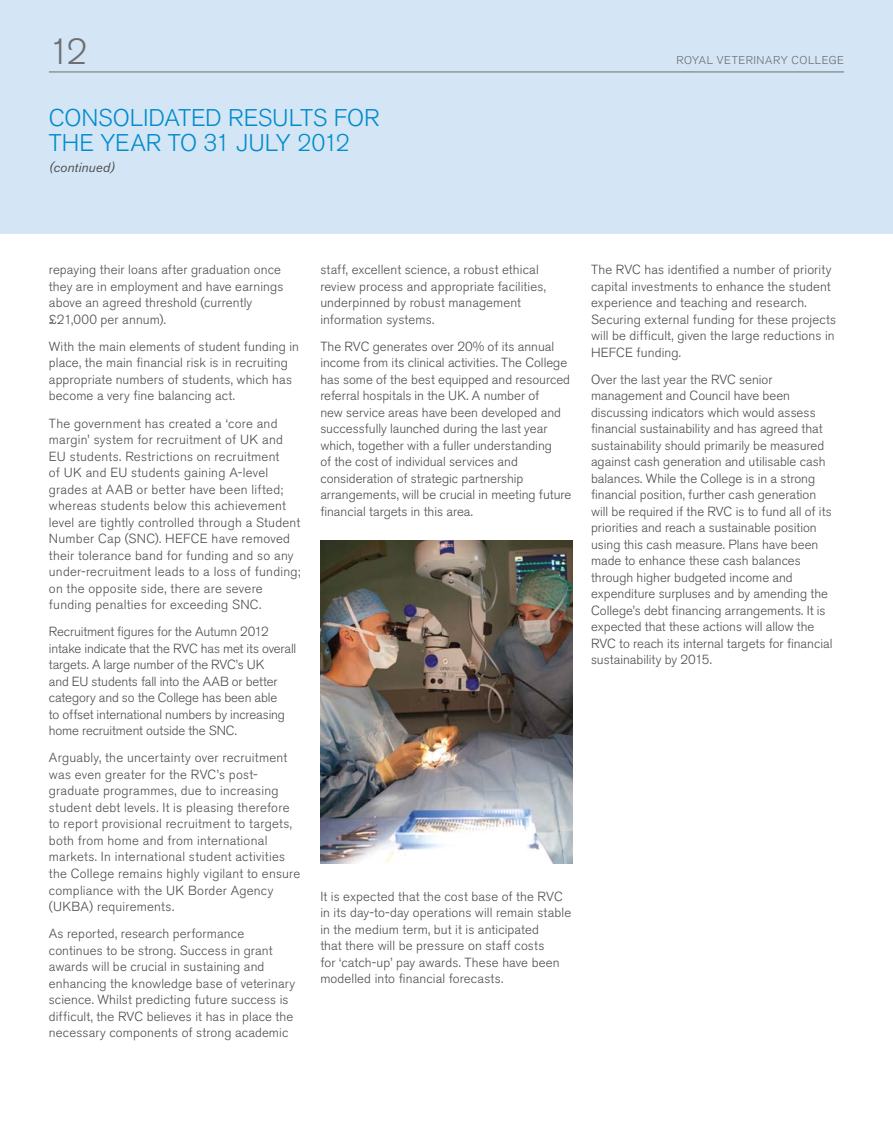
<style>
.page{position:relative;width:893px;height:1123px;background:#fff}
.page>*{position:absolute;margin:0;border:0;box-sizing:border-box;transform-origin:0 0}
.t1{font:300 36px "Akzidenz Grotesk BE";color:#6d6e70}
.t2{font:300 24px/25.5px "Akzidenz Grotesk BE";color:#008dcc}
.t3{font:300 13.2px/16.5px "Akzidenz Grotesk BE";letter-spacing:.01em;color:#4c4c4e}
.t4{font:300 13.2px/16.5px "Akzidenz Grotesk BE";letter-spacing:-.01em;color:#4c4c4e}
.t5{font:italic 13.2px "Akzidenz Grotesk BE";letter-spacing:.01em;color:#4c4c4e}
.t6{font:300 11.25px "Akzidenz Grotesk BE";letter-spacing:.05em;color:#6d6e70}
</style>
<div class="page">
<div style="left:0;top:0;width:893px;height:234px;background:#d4e5f5"></div>
<hr style="left:49px;top:72px;width:795px;height:1px;background:#6d6e70">
<img style="left:320px;top:541px;width:253px;height:322px">
<h1 class="t1" style="left:49px;top:38px;width:40px">12</h1>
<h2 class="t2" style="left:49px;top:107px;width:332px">CONSOLIDATED RESULTS FOR<br>THE YEAR TO 31 JULY 2012</h2>
<p class="t5" style="left:49px;top:162px;width:68px">(continued)</p>
<p class="t6" style="left:676px;top:56px;width:169px">ROYAL VETERINARY COLLEGE</p>
<p class="t3" style="left:49px;top:263px;width:236px">repaying their loans after graduation once they are in employment and have earnings above an agreed threshold (currently £21,000 per annum).</p>
<p class="t3" style="left:49px;top:340px;width:252px">With the main elements of student funding in place, the main financial risk is in recruiting appropriate numbers of students, which has become a very fine balancing act.</p>
<p class="t3" style="left:49px;top:416px;width:253px">The government has created a ‘core and margin’ system for recruitment of UK and EU students. Restrictions on recruitment<br>of UK and EU students gaining A-level grades at AAB or better have been lifted; whereas students below this achievement level are tightly controlled through a Student Number Cap (SNC). HEFCE have removed their tolerance band for funding and so any under-recruitment leads to a loss of funding; on the opposite side, there are severe funding penalties for exceeding SNC.</p>
<p class="t4" style="left:49px;top:625px;width:249px">Recruitment figures for the Autumn 2012 intake indicate that the RVC has met its overall targets. A large number of the RVC’s UK<br>and EU students fall into the AAB or better category and so the College has been able<br>to offset international numbers by increasing home recruitment outside the SNC.</p>
<p class="t3" style="left:49px;top:751px;width:253px">Arguably, the uncertainty over recruitment was even greater for the RVC’s post&shy;graduate programmes, due to increasing student debt levels. It is pleasing therefore to report provisional recruitment to targets, both from home and from international markets. In international student activities the College remains highly vigilant to ensure compliance with the UK Border Agency (UKBA) requirements.</p>
<p class="t3" style="left:49px;top:927px;width:248px">As reported, research performance continues to be strong. Success in grant awards will be crucial in sustaining and enhancing the knowledge base of veterinary science. Whilst predicting future success is difficult, the RVC believes it has in place the necessary components of strong academic</p>
<p class="t3" style="left:320px;top:263px;width:227px">staff, excellent science, a robust ethical review process and appropriate facilities, underpinned by robust management information systems.</p>
<p class="t3" style="left:320px;top:339px;width:253px">The RVC generates over 20% of its annual income from its clinical activities. The College has some of the best equipped and resourced referral hospitals in the UK. A number of<br>new service areas have been developed and successfully launched during the last year which, together with a fuller understanding<br>of the cost of individual services and consideration of strategic partnership arrangements, will be crucial in meeting future financial targets in this area.</p>
<p class="t3" style="left:320px;top:889px;width:252px">It is expected that the cost base of the RVC in its day-to-day operations will remain stable in the medium term, but it is anticipated<br>that there will be pressure on staff costs<br>for ‘catch-up’ pay awards. These have been modelled into financial forecasts.</p>
<p class="t3" style="left:591px;top:263px;width:247px">The RVC has identified a number of priority capital investments to enhance the student experience and teaching and research.<br>Securing external funding for these projects will be difficult, given the large reductions in HEFCE funding.</p>
<p class="t3" style="left:591px;top:372px;width:243px">Over the last year the RVC senior management and Council have been discussing indicators which would assess financial sustainability and has agreed that sustainability should primarily be measured against cash generation and utilisable cash balances. While the College is in a strong financial position, further cash generation will be required if the RVC is to fund all of its priorities and reach a sustainable position using this cash measure. Plans have been made to enhance these cash balances through higher budgeted income and expenditure surpluses and by amending the College’s debt financing arrangements. It is expected that these actions will allow the RVC to reach its internal targets for financial sustainability by 2015.</p>
</div>
